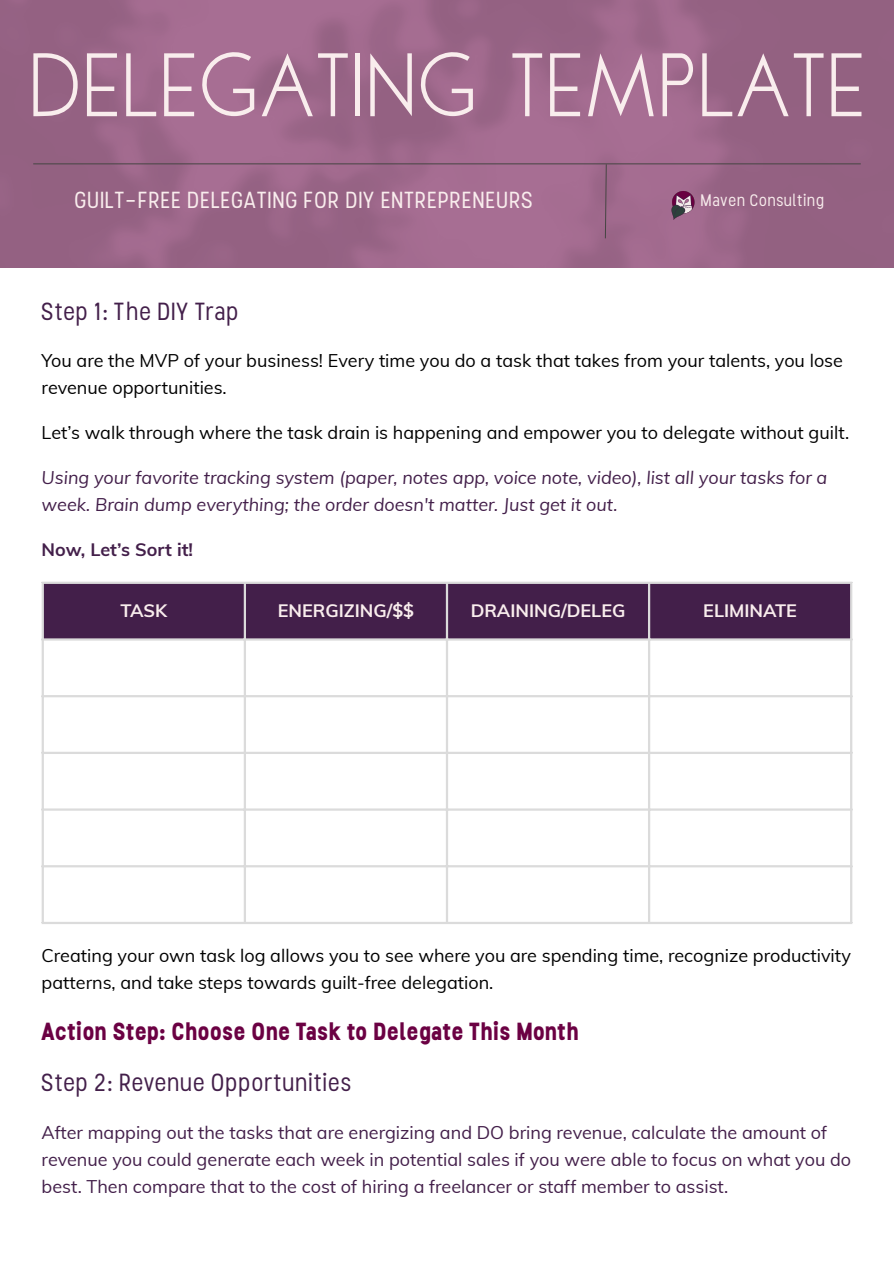
<style>
.page{position:relative;width:894px;height:1263px;background:#fff}
.page>*{position:absolute;margin:0;border:0;box-sizing:border-box;transform-origin:0 0}
.t1{font:94.35px "Sinclaire";color:#f9eded}
.t2{font:700 24.75px "Stellar";color:#6b0143}
.t3{font:24.75px "Stellar";letter-spacing:-.005em;color:#431f4a}
.t4{font:23.25px "Stellar";color:#f9eded}
.t5{font:18px/27px "Muli";color:#000}
.t6{font:18px/27px "Muli";color:#431f4a}
.t7{font:italic 18px/27px "Muli";color:#431f4a}
.t8{font:700 18px "Muli";color:#f9eded}
.t9{font:700 18px "Muli";color:#431f4a}
.t10{font:16.65px "Stellar";color:#f8ecec}
</style>
<div class="page">
<img style="left:0;top:0;width:893px;height:268px">
<hr style="left:33px;top:163px;width:827px;height:1px;background:#464543">
<svg style="left:604px;top:163px;width:3px;height:76px"></svg>
<img style="left:664px;top:190px;width:35px;height:35px">
<div style="left:44px;top:584px;width:805px;height:54px;background:#431f4a"></div>
<hr style="left:42px;top:584px;width:2px;height:338px;background:#dbdbdb">
<hr style="left:244px;top:584px;width:2px;height:338px;background:#dbdbdb">
<hr style="left:446px;top:584px;width:2px;height:338px;background:#dbdbdb">
<hr style="left:647px;top:584px;width:3px;height:338px;background:#dbdbdb">
<hr style="left:849px;top:584px;width:3px;height:338px;background:#dbdbdb">
<hr style="left:42px;top:582px;width:810px;height:2px;background:#dbdbdb">
<hr style="left:42px;top:638px;width:810px;height:3px;background:#dbdbdb">
<hr style="left:42px;top:695px;width:810px;height:2px;background:#dbdbdb">
<hr style="left:42px;top:752px;width:810px;height:2px;background:#dbdbdb">
<hr style="left:42px;top:808px;width:810px;height:3px;background:#dbdbdb">
<hr style="left:42px;top:865px;width:810px;height:2px;background:#dbdbdb">
<hr style="left:42px;top:922px;width:810px;height:2px;background:#dbdbdb">
<p class="t1" style="left:28px;top:38px;width:838px">DELEGATING TEMPLATE</p>
<p class="t4" style="left:75px;top:186px;width:460px">GUILT-FREE DELEGATING FOR DIY ENTREPRENEURS</p>
<p class="t10" style="left:700px;top:190px;width:126px">Maven Consulting</p>
<h2 class="t3" style="left:42px;top:296px;width:199px">Step 1: The DIY Trap</h2>
<p class="t5" style="left:42px;top:346px;width:802px">You are the MVP of your business! Every time you do a task that takes from your talents, you lose revenue opportunities.</p>
<p class="t5" style="left:42px;top:418px;width:808px">Let’s walk through where the task drain is happening and empower you to delegate without guilt.</p>
<p class="t7" style="left:42px;top:463px;width:787px">Using your favorite tracking system (paper, notes app, voice note, video), list all your tasks for a week. Brain dump everything; the order doesn't matter. Just get it out.</p>
<h3 class="t9" style="left:42px;top:538px;width:153px">Now, Let’s Sort it!</h3>
<p class="t8" style="left:120px;top:598px;width:48px">TASK</p>
<p class="t8" style="left:278px;top:598px;width:138px">ENERGIZING/$$</p>
<p class="t8" style="left:470px;top:598px;width:156px">DRAINING/DELEG</p>
<p class="t8" style="left:703px;top:598px;width:95px">ELIMINATE</p>
<p class="t5" style="left:42px;top:942px;width:810px">Creating your own task log allows you to see where you are spending time, recognize productivity patterns, and take steps towards guilt-free delegation.</p>
<h1 class="t2" style="left:42px;top:1016px;width:539px">Action Step: Choose One Task to Delegate This Month</h1>
<h2 class="t3" style="left:42px;top:1068px;width:312px">Step 2: Revenue Opportunities</h2>
<p class="t6" style="left:42px;top:1118px;width:810px">After mapping out the tasks that are energizing and DO bring revenue, calculate the amount of revenue you could generate each week in potential sales if you were able to focus on what you do best. Then compare that to the cost of hiring a freelancer or staff member to assist.</p>
</div>
